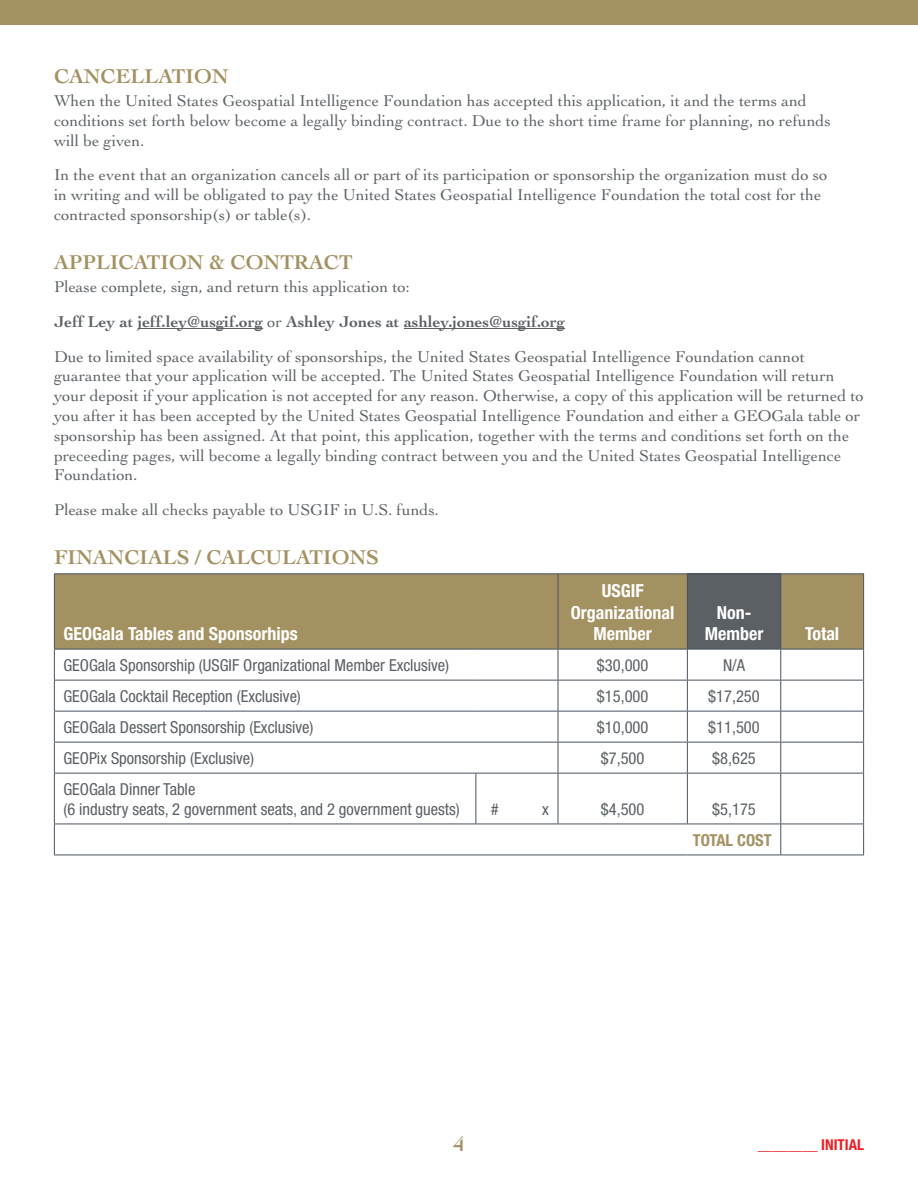
<style>
.page{position:relative;width:918px;height:1188px;background:#fff}
.page>*{position:absolute;margin:0;border:0;box-sizing:border-box;transform-origin:0 0}
.t1{font:700 21px "Cochin";color:#a39161}
.t2{font:700 condensed 18px/21.6px "Helvetica Neue";color:#fff;text-align:center}
.t3{font:16.5px/19.8px "Cochin";color:#5a6064}
.t4{font:condensed 16.5px/19.8px "Helvetica Neue";color:#5a6064}
.t5{font:700 condensed 16.5px "Helvetica Neue";color:#a39161}
.t6{font:700 condensed 15px "Helvetica Neue";color:#ed1d24}
.s1{font-weight:700}
</style>
<div class="page">
<div style="left:0;top:0;width:918px;height:25px;background:#a39161"></div>
<hr style="left:138px;top:328px;width:125px;height:1px;background:#5a6064">
<hr style="left:404px;top:328px;width:161px;height:1px;background:#5a6064">
<div style="left:55px;top:574px;width:808px;height:75px;background:#a39161"></div>
<div style="left:687px;top:574px;width:94px;height:75px;background:#5a6064"></div>
<hr style="left:54px;top:573px;width:422px;height:1px;background:#485360">
<hr style="left:54px;top:574px;width:1px;height:75px;background:#485360">
<hr style="left:476px;top:573px;width:82px;height:1px;background:#485360">
<hr style="left:558px;top:573px;width:129px;height:1px;background:#485360">
<hr style="left:558px;top:574px;width:1px;height:75px;background:#485360">
<hr style="left:687px;top:573px;width:94px;height:1px;background:#485360">
<hr style="left:687px;top:574px;width:1px;height:75px;background:#485360">
<hr style="left:781px;top:573px;width:83px;height:1px;background:#485360">
<hr style="left:780px;top:574px;width:1px;height:75px;background:#485360">
<hr style="left:863px;top:574px;width:1px;height:75px;background:#485360">
<hr style="left:54px;top:649px;width:422px;height:1px;background:#485360">
<hr style="left:54px;top:649px;width:1px;height:31px;background:#485360">
<hr style="left:476px;top:649px;width:82px;height:1px;background:#485360">
<hr style="left:558px;top:649px;width:129px;height:1px;background:#485360">
<hr style="left:558px;top:649px;width:1px;height:31px;background:#485360">
<hr style="left:687px;top:649px;width:94px;height:1px;background:#485360">
<hr style="left:687px;top:649px;width:1px;height:31px;background:#485360">
<hr style="left:781px;top:649px;width:83px;height:1px;background:#485360">
<hr style="left:780px;top:649px;width:1px;height:31px;background:#485360">
<hr style="left:863px;top:649px;width:1px;height:31px;background:#485360">
<hr style="left:54px;top:680px;width:422px;height:1px;background:#485360">
<hr style="left:54px;top:681px;width:1px;height:30px;background:#485360">
<hr style="left:476px;top:680px;width:82px;height:1px;background:#485360">
<hr style="left:558px;top:680px;width:129px;height:1px;background:#485360">
<hr style="left:558px;top:681px;width:1px;height:30px;background:#485360">
<hr style="left:687px;top:680px;width:94px;height:1px;background:#485360">
<hr style="left:687px;top:681px;width:1px;height:30px;background:#485360">
<hr style="left:781px;top:680px;width:83px;height:1px;background:#485360">
<hr style="left:780px;top:681px;width:1px;height:30px;background:#485360">
<hr style="left:863px;top:681px;width:1px;height:30px;background:#485360">
<hr style="left:54px;top:711px;width:422px;height:1px;background:#485360">
<hr style="left:54px;top:712px;width:1px;height:30px;background:#485360">
<hr style="left:476px;top:711px;width:82px;height:1px;background:#485360">
<hr style="left:558px;top:711px;width:129px;height:1px;background:#485360">
<hr style="left:558px;top:712px;width:1px;height:30px;background:#485360">
<hr style="left:687px;top:711px;width:94px;height:1px;background:#485360">
<hr style="left:687px;top:712px;width:1px;height:30px;background:#485360">
<hr style="left:781px;top:711px;width:83px;height:1px;background:#485360">
<hr style="left:780px;top:712px;width:1px;height:30px;background:#485360">
<hr style="left:863px;top:712px;width:1px;height:30px;background:#485360">
<hr style="left:54px;top:742px;width:422px;height:1px;background:#485360">
<hr style="left:54px;top:743px;width:1px;height:30px;background:#485360">
<hr style="left:476px;top:742px;width:82px;height:1px;background:#485360">
<hr style="left:558px;top:742px;width:129px;height:1px;background:#485360">
<hr style="left:558px;top:743px;width:1px;height:30px;background:#485360">
<hr style="left:687px;top:742px;width:94px;height:1px;background:#485360">
<hr style="left:687px;top:743px;width:1px;height:30px;background:#485360">
<hr style="left:781px;top:742px;width:83px;height:1px;background:#485360">
<hr style="left:780px;top:743px;width:1px;height:30px;background:#485360">
<hr style="left:863px;top:743px;width:1px;height:30px;background:#485360">
<hr style="left:54px;top:773px;width:422px;height:1px;background:#485360">
<hr style="left:54px;top:774px;width:1px;height:50px;background:#485360">
<hr style="left:476px;top:773px;width:82px;height:1px;background:#485360">
<hr style="left:476px;top:774px;width:1px;height:50px;background:#485360">
<hr style="left:558px;top:773px;width:129px;height:1px;background:#485360">
<hr style="left:558px;top:774px;width:1px;height:50px;background:#485360">
<hr style="left:687px;top:773px;width:94px;height:1px;background:#485360">
<hr style="left:687px;top:774px;width:1px;height:50px;background:#485360">
<hr style="left:781px;top:773px;width:83px;height:1px;background:#485360">
<hr style="left:780px;top:774px;width:1px;height:50px;background:#485360">
<hr style="left:863px;top:774px;width:1px;height:50px;background:#485360">
<hr style="left:54px;top:824px;width:422px;height:1px;background:#485360">
<hr style="left:54px;top:824px;width:1px;height:31px;background:#485360">
<hr style="left:476px;top:824px;width:82px;height:1px;background:#485360">
<hr style="left:558px;top:824px;width:129px;height:1px;background:#485360">
<hr style="left:687px;top:824px;width:94px;height:1px;background:#485360">
<hr style="left:781px;top:824px;width:83px;height:1px;background:#485360">
<hr style="left:780px;top:824px;width:1px;height:31px;background:#485360">
<hr style="left:863px;top:824px;width:1px;height:31px;background:#485360">
<hr style="left:54px;top:855px;width:422px;height:1px;background:#485360">
<hr style="left:476px;top:855px;width:82px;height:1px;background:#485360">
<hr style="left:558px;top:855px;width:129px;height:1px;background:#485360">
<hr style="left:687px;top:855px;width:94px;height:1px;background:#485360">
<hr style="left:781px;top:855px;width:83px;height:1px;background:#485360">
<p class="t1" style="left:54px;top:64px;width:176px">CANCELLATION</p>
<p class="t3" style="left:54px;top:91px;width:778px">When the United States Geospatial Intelligence Foundation has accepted this application, it and the terms and conditions set forth below become a legally binding contract. Due to the short time frame for planning, no refunds will be given.</p>
<p class="t3" style="left:54px;top:165px;width:775px">In the event that an organization cancels all or part of its participation or sponsorship the organization must do so in writing and will be obligated to pay the United States Geospatial Intelligence Foundation the total cost for the contracted sponsorship(s) or table(s).</p>
<p class="t1" style="left:54px;top:250px;width:300px">APPLICATION &amp; CONTRACT</p>
<p class="t3" style="left:54px;top:269px;width:752px;line-height:34.8px">Please complete, sign, and return this application to:<br><span class="s1">Jeff Ley at jeff.ley@usgif.org</span> or <span class="s1">Ashley Jones at ashley.jones@usgif.org<br></span>Due to limited space availability of sponsorships, the United States Geospatial Intelligence Foundation cannot</p>
<p class="t3" style="left:54px;top:366px;width:811px">guarantee that your application will be accepted. The United States Geospatial Intelligence Foundation will return your deposit if your application is not accepted for any reason. Otherwise, a copy of this application will be returned to you after it has been accepted by the United States Geospatial Intelligence Foundation and either a GEOGala table or sponsorship has been assigned. At that point, this application, together with the terms and conditions set forth on the preceeding pages, will become a legally binding contract between you and the United States Geospatial Intelligence Foundation.</p>
<p class="t3" style="left:54px;top:500px;width:386px">Please make all checks payable to USGIF in U.S. funds.</p>
<p class="t1" style="left:54px;top:545px;width:327px">FINANCIALS / CALCULATIONS</p>
<p class="t2" style="left:63px;top:623px;width:236px">GEOGala Tables and Sponsorhips</p>
<p class="t2" style="left:571px;top:579px;width:105px">USGIF<br>Organizational<br>Member</p>
<p class="t2" style="left:705px;top:601px;width:60px">Non-<br>Member</p>
<p class="t4" style="left:63px;top:655px;width:387px">GEOGala Sponsorship (USGIF Organizational Member Exclusive)</p>
<p class="t4" style="left:597px;top:655px;width:53px">$30,000</p>
<p class="t4" style="left:723px;top:655px;width:24px">N/A</p>
<p class="t4" style="left:63px;top:686px;width:239px">GEOGala Cocktail Reception (Exclusive)</p>
<p class="t4" style="left:597px;top:686px;width:53px">$15,000</p>
<p class="t4" style="left:708px;top:686px;width:53px">$17,250</p>
<p class="t4" style="left:63px;top:717px;width:252px">GEOGala Dessert Sponsorship (Exclusive)</p>
<p class="t4" style="left:597px;top:717px;width:53px">$10,000</p>
<p class="t4" style="left:708px;top:717px;width:53px">$11,500</p>
<p class="t4" style="left:63px;top:748px;width:192px">GEOPix Sponsorship (Exclusive)</p>
<p class="t4" style="left:601px;top:748px;width:45px">$7,500</p>
<p class="t4" style="left:712px;top:748px;width:45px">$8,625</p>
<p class="t4" style="left:63px;top:779px;width:398px">GEOGala Dinner Table<br>(6 industry seats, 2 government seats, and 2 government guests)</p>
<p class="t4" style="left:491px;top:799px;width:9px">#</p>
<p class="t4" style="left:542px;top:799px;width:8px">x</p>
<p class="t4" style="left:601px;top:799px;width:45px">$4,500</p>
<p class="t4" style="left:712px;top:799px;width:45px">$5,175</p>
<p class="t5" style="left:693px;top:830px;width:81px">TOTAL COST</p>
<p class="t2" style="left:805px;top:623px;width:36px">Total</p>
<p class="t1" style="left:454px;top:1132px;width:12px">4</p>
<p class="t6" style="left:758px;top:1136px;width:108px">________ INITIAL</p>
</div>
